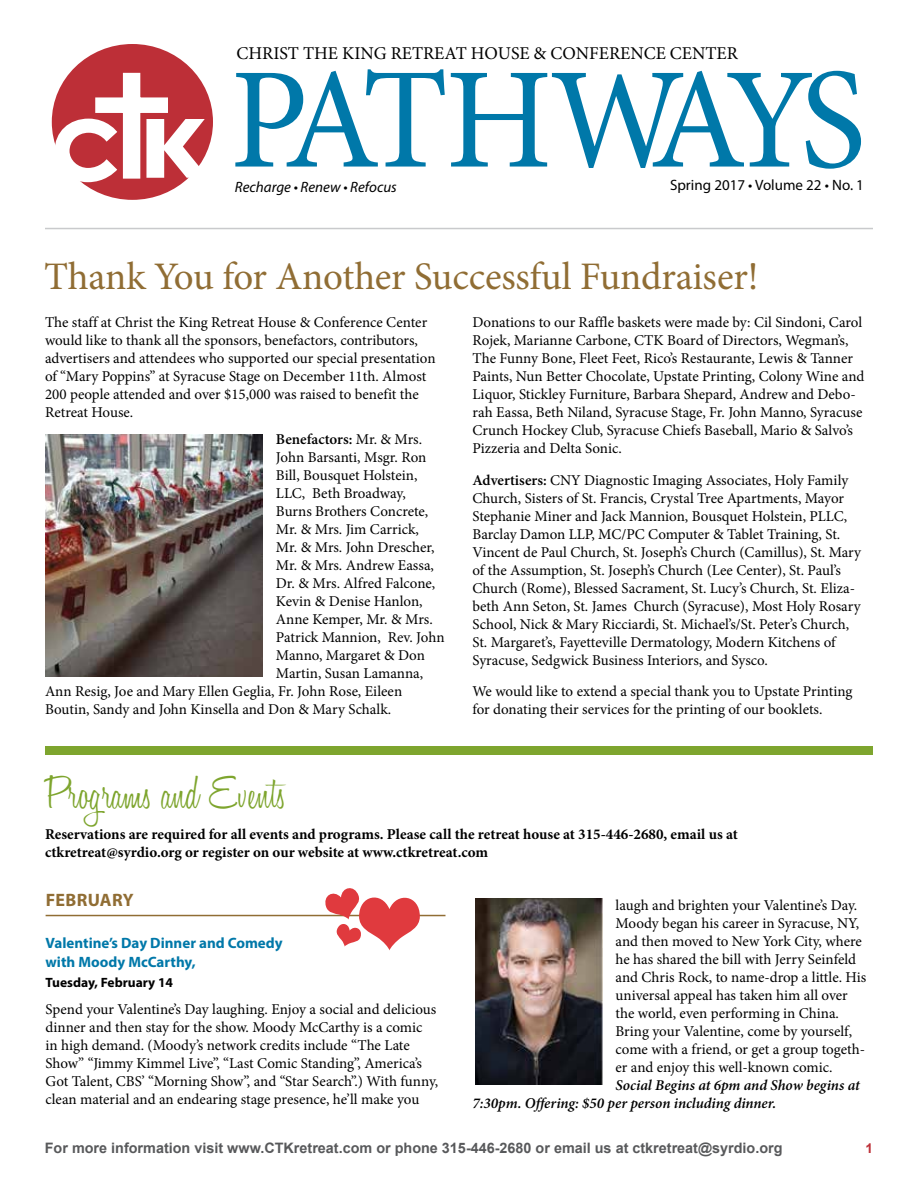
<style>
.page{position:relative;width:918px;height:1188px;background:#fff}
.page>*{position:absolute;margin:0;border:0;box-sizing:border-box;transform-origin:0 0}
.t1{font:144px "Minion Pro";letter-spacing:-.13em;color:#0078a9}
.t2{font:300 48px "Honey Script";color:#7ea52e}
.t3{font:39px "Minion Pro";letter-spacing:-.005em;color:#906d34}
.t4{font:18px "Minion Pro";color:#000}
.t5{font:700 18px "Myriad Pro";letter-spacing:.02em;color:#906d34}
.t6{font:15px/18px "Minion Pro";color:#000}
.t7{font:700 15px/18px "Minion Pro";color:#000}
.t8{font:italic 600 15px/18px "Minion Pro";letter-spacing:-.005em;color:#000}
.t9{font:700 15px/19.5px "Myriad Pro";color:#0078a9}
.t10{font:15px "Myriad Pro";color:#000}
.t11{font:italic 15px "Myriad Pro";color:#000}
.t12{font:600 15px "Minion Pro";color:#000}
.t13{font:700 14.4px "Arial";color:#58595b}
.t14{font:700 13.5px "Myriad Pro";color:#000}
.t15{font:700 13.5px "Arial";color:#bd2f37}
.s1{font-weight:400}
.s2{font-weight:600}
</style>
<div class="page">
<hr style="left:45px;top:228px;width:828px;height:1px;background:#c9cacc">
<svg style="left:52px;top:44px;width:161px;height:156px"></svg>
<hr style="left:46px;top:915px;width:400px;height:1px;background:#906d34">
<img style="left:475px;top:899px;width:127px;height:186px">
<svg style="left:322px;top:888px;width:98px;height:62px"></svg>
<img style="left:45px;top:435px;width:217px;height:241px">
<div style="left:45px;top:746px;width:828px;height:8px;background:#7ea52e"></div>
<p class="t4" style="left:236px;top:41px;width:503px">CHRIST THE KING RETREAT HOUSE &amp; CONFERENCE CENTER</p>
<h1 class="t1" style="left:230px;top:24px;width:638px">PATHWAYS</h1>
<p class="t10" style="left:670px;top:176px;width:195px">Spring 2017 • Volume 22 • No. 1</p>
<p class="t11" style="left:235px;top:177px;width:163px">Recharge • Renew • Refocus</p>
<h3 class="t3" style="left:44px;top:251px;width:716px">Thank You for Another Successful Fundraiser!</h3>
<p class="t6" style="left:45px;top:313px;width:392px">The staff at Christ the King Retreat House &amp; Conference Center would like to thank all the sponsors, benefactors, contributors, advertisers and attendees who supported our special presentation of “Mary Poppins” at Syracuse Stage on December 11th. Almost 200 people attended and over $15,000 was raised to benefit the Retreat House.</p>
<p class="t12" style="left:276px;top:429px;width:148px">Benefactors: <span class="s1">Mr. &amp; Mrs.</span></p>
<p class="t6" style="left:276px;top:448px;width:152px">John Barsanti, Msgr. Ron</p>
<p class="t6" style="left:276px;top:466px;width:143px">Bill, Bousquet Holstein,</p>
<p class="t6" style="left:276px;top:484px;width:131px">LLC, Beth Broadway,</p>
<p class="t6" style="left:276px;top:502px;width:154px">Burns Brothers Concrete,</p>
<p class="t6" style="left:276px;top:520px;width:145px">Mr. &amp; Mrs. Jim Carrick,</p>
<p class="t6" style="left:276px;top:538px;width:160px">Mr. &amp; Mrs. John Drescher,</p>
<p class="t6" style="left:276px;top:556px;width:160px">Mr. &amp; Mrs. Andrew Eassa,</p>
<p class="t6" style="left:276px;top:574px;width:161px">Dr. &amp; Mrs. Alfred Falcone,</p>
<p class="t6" style="left:276px;top:592px;width:148px">Kevin &amp; Denise Hanlon,</p>
<p class="t6" style="left:276px;top:610px;width:158px">Anne Kemper, Mr. &amp; Mrs.</p>
<p class="t6" style="left:276px;top:628px;width:170px">Patrick Mannion, Rev. John</p>
<p class="t6" style="left:276px;top:646px;width:151px">Manno, Margaret &amp; Don</p>
<p class="t6" style="left:276px;top:664px;width:149px">Martin, Susan Lamanna,</p>
<p class="t6" style="left:45px;top:682px;width:359px">Ann Resig, Joe and Mary Ellen Geglia, Fr. John Rose, Eileen</p>
<p class="t6" style="left:45px;top:700px;width:348px">Boutin, Sandy and John Kinsella and Don &amp; Mary Schalk.</p>
<p class="t6" style="left:472px;top:313px;width:393px">Donations to our Raffle baskets were made by: Cil Sindoni, Carol Rojek, Marianne Carbone, CTK Board of Directors, Wegman’s, The Funny Bone, Fleet Feet, Rico’s Restaurante, Lewis &amp; Tanner Paints, Nun Better Chocolate, Upstate Printing, Colony Wine and Liquor, Stickley Furniture, Barbara Shepard, Andrew and Debo&shy;rah Eassa, Beth Niland, Syracuse Stage, Fr. John Manno, Syracuse Crunch Hockey Club, Syracuse Chiefs Baseball, Mario &amp; Salvo’s Pizzeria and Delta Sonic.</p>
<p class="t6" style="left:472px;top:471px;width:390px"><span class="s2">Advertisers:</span> CNY Diagnostic Imaging Associates, Holy Family Church, Sisters of St. Francis, Crystal Tree Apartments, Mayor Stephanie Miner and Jack Mannion, Bousquet Holstein, PLLC, Barclay Damon LLP, MC/PC Computer &amp; Tablet Training, St.<br>Vincent de Paul Church, St. Joseph’s Church (Camillus), St. Mary of the Assumption, St. Joseph’s Church (Lee Center), St. Paul’s Church (Rome), Blessed Sacrament, St. Lucy’s Church, St. Eliza&shy;beth Ann Seton, St. James Church (Syracuse), Most Holy Rosary School, Nick &amp; Mary Ricciardi, St. Michael’s/St. Peter’s Church, St. Margaret’s, Fayetteville Dermatology, Modern Kitchens of Syracuse, Sedgwick Business Interiors, and Sysco.</p>
<p class="t6" style="left:472px;top:682px;width:382px">We would like to extend a special thank you to Upstate Printing for donating their services for the printing of our booklets.</p>
<h2 class="t2" style="left:45px;top:763px;width:243px">Programs and Events</h2>
<p class="t7" style="left:45px;top:825px;width:694px">Reservations are required for all events and programs. Please call the retreat house at 315-446-2680, email us at ctkretreat@syrdio.org or register on our website at www.ctkretreat.com</p>
<p class="t5" style="left:46px;top:888px;width:89px">FEBRUARY</p>
<p class="t9" style="left:46px;top:932px;width:239px">Valentine’s Day Dinner and Comedy with Moody McCarthy,</p>
<p class="t14" style="left:46px;top:973px;width:129px">Tuesday, February 14</p>
<p class="t6" style="left:46px;top:1000px;width:394px">Spend your Valentine’s Day laughing. Enjoy a social and delicious dinner and then stay for the show. Moody McCarthy is a comic in high demand. (Moody’s network credits include “The Late Show” “Jimmy Kimmel Live”, “Last Comic Standing”, America’s Got Talent, CBS’ “Morning Show”, and “Star Search”.) With funny, clean material and an endearing stage presence, he’ll make you</p>
<p class="t6" style="left:616px;top:896px;width:252px">laugh and brighten your Valentine’s Day.<br>Moody began his career in Syracuse, NY, and then moved to New York City, where he has shared the bill with Jerry Seinfeld and Chris Rock, to name-drop a little. His universal appeal has taken him all over the world, even performing in China.<br>Bring your Valentine, come by yourself, come with a friend, or get a group togeth&shy;er and enjoy this well-known comic.</p>
<p class="t8" style="left:472px;top:1076px;width:389px;text-indent:143px">Social Begins at 6pm and Show begins at<br>7:30pm. Offering: $50 per person including dinner.</p>
<p class="t13" style="left:45px;top:1139px;width:739px">For more information visit www.CTKretreat.com or phone 315-446-2680 or email us at ctkretreat@syrdio.org</p>
<p class="t15" style="left:865px;top:1139px;width:9px">1</p>
</div>
